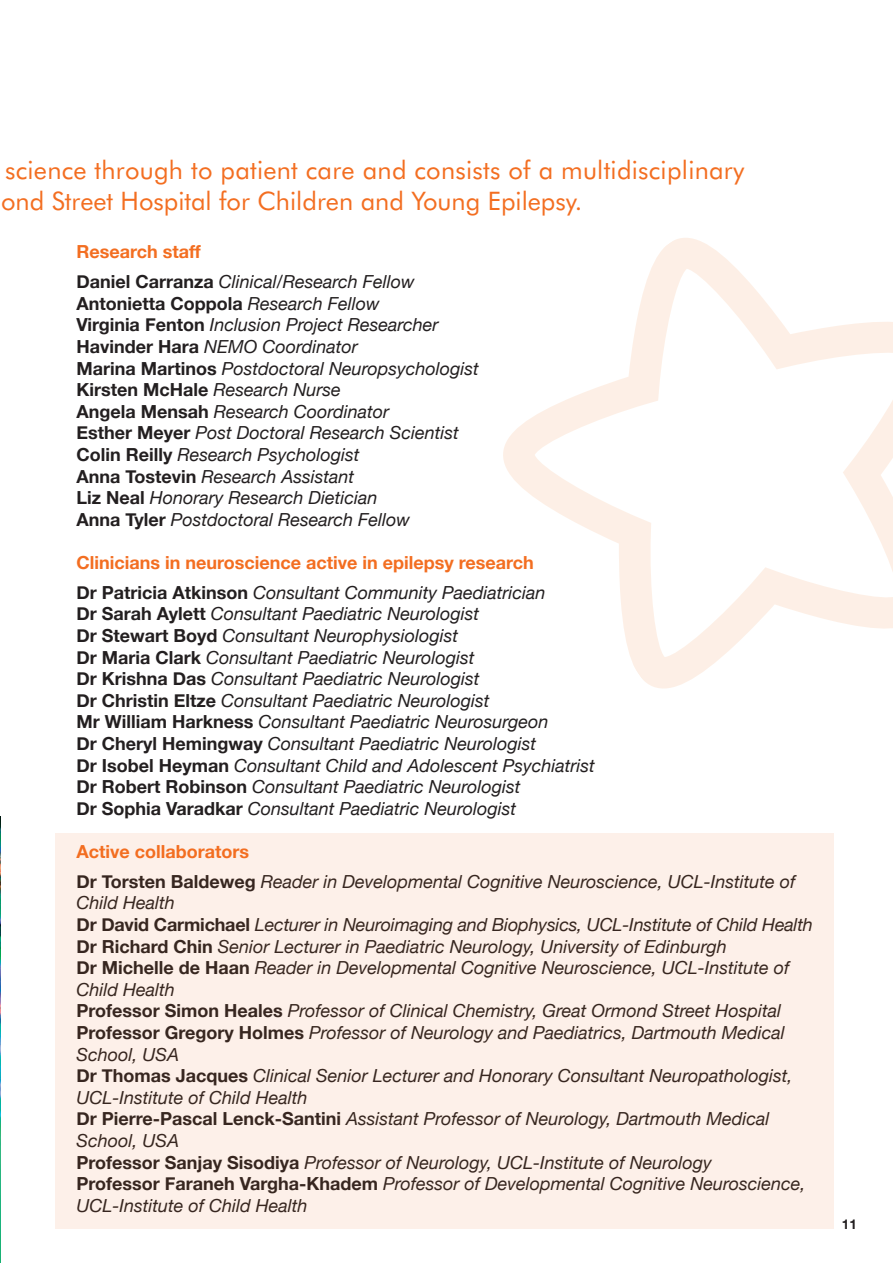
<style>
.page{position:relative;width:893px;height:1263px;background:#fff}
.page>*{position:absolute;margin:0;border:0;box-sizing:border-box;transform-origin:0 0}
.t1{font:25.5px/30.6px "Futura BT";letter-spacing:.01em;color:#f36e21}
.t2{font:italic 18px/21.6px "Helvetica Neue";color:#231f20}
.t3{font:700 18px/30.2px "Helvetica Neue";color:#f36e21}
.t4{font:700 13.5px "Helvetica Neue";color:#231f20}
.s1{font-weight:700;font-style:normal;color:#f36e21}
.s2{font-weight:700;font-style:normal}
.s3{color:#231f20}
.s4{font-weight:400;font-style:italic;color:#231f20}
</style>
<div class="page">
<svg style="left:503px;top:238px;width:390px;height:451px"></svg>
<img style="left:0;top:816px;width:1px;height:447px">
<div style="left:55px;top:833px;width:778px;height:396px;background:#fdf0e9"></div>
<h1 class="t1" style="left:1px;top:154px;width:745px">science through to patient care and consists of a multidisciplinary ond Street Hospital for Children and Young Epilepsy.</h1>
<p class="t2" style="left:77px;top:238px;width:340px;line-height:30.2px"><span class="s1">Research staff<br></span><span class="s2">Daniel Carranza</span> Clinical/Research Fellow</p>
<p class="t2" style="left:77px;top:294px;width:404px"><span class="s2">Antonietta Coppola</span> Research Fellow<br><span class="s2">Virginia Fenton</span> Inclusion Project Researcher <span class="s2">Havinder Hara</span> NEMO Coordinator<br><span class="s2">Marina Martinos</span> Postdoctoral Neuropsychologist <span class="s2">Kirsten McHale</span> Research Nurse<br><span class="s2">Angela Mensah</span> Research Coordinator<br><span class="s2">Esther Meyer</span> Post Doctoral Research Scientist <span class="s2">Colin Reilly</span> Research Psychologist<br><span class="s2">Anna Tostevin</span> Research Assistant<br><span class="s2">Liz Neal</span> Honorary Research Dietician<br><span class="s2">Anna Tyler</span> Postdoctoral Research Fellow</p>
<p class="t3" style="left:77px;top:548px;width:471px">Clinicians in neuroscience active in epilepsy research<br><span class="s3">Dr Patricia Atkinson</span> <span class="s4">Consultant Community Paediatrician</span></p>
<p class="t2" style="left:77px;top:604px;width:520px"><span class="s2">Dr Sarah Aylett</span> Consultant Paediatric Neurologist<br><span class="s2">Dr Stewart Boyd</span> Consultant Neurophysiologist<br><span class="s2">Dr Maria Clark</span> Consultant Paediatric Neurologist<br><span class="s2">Dr Krishna Das</span> Consultant Paediatric Neurologist<br><span class="s2">Dr Christin Eltze</span> Consultant Paediatric Neurologist<br><span class="s2">Mr William Harkness</span> Consultant Paediatric Neurosurgeon<br><span class="s2">Dr Cheryl Hemingway</span> Consultant Paediatric Neurologist<br><span class="s2">Dr Isobel Heyman</span> Consultant Child and Adolescent Psychiatrist <span class="s2">Dr Robert Robinson</span> Consultant Paediatric Neurologist<br><span class="s2">Dr Sophia Varadkar</span> Consultant Paediatric Neurologist</p>
<p class="t2" style="left:77px;top:837px;width:721px;line-height:30.2px"><span class="s1">Active collaborators<br></span><span class="s2">Dr Torsten Baldeweg</span> Reader in Developmental Cognitive Neuroscience, UCL-Institute of</p>
<p class="t2" style="left:77px;top:893px;width:738px">Child Health<br><span class="s2">Dr David Carmichael</span> Lecturer in Neuroimaging and Biophysics, UCL-Institute of Child Health <span class="s2">Dr Richard Chin</span> Senior Lecturer in Paediatric Neurology, University of Edinburgh<br><span class="s2">Dr Michelle de Haan</span> Reader in Developmental Cognitive Neuroscience, UCL-Institute of Child Health<br><span class="s2">Professor Simon Heales</span> Professor of Clinical Chemistry, Great Ormond Street Hospital <span class="s2">Professor Gregory Holmes</span> Professor of Neurology and Paediatrics, Dartmouth Medical School, USA<br><span class="s2">Dr Thomas Jacques</span> Clinical Senior Lecturer and Honorary Consultant Neuropathologist, UCL-Institute of Child Health<br><span class="s2">Dr Pierre-Pascal Lenck-Santini</span> Assistant Professor of Neurology, Dartmouth Medical School, USA<br><span class="s2">Professor Sanjay Sisodiya</span> Professor of Neurology, UCL-Institute of Neurology<br><span class="s2">Professor Faraneh Vargha-Khadem</span> Professor of Developmental Cognitive Neuroscience, UCL-Institute of Child Health</p>
<p class="t4" style="left:842px;top:1214px;width:17px">11</p>
</div>
